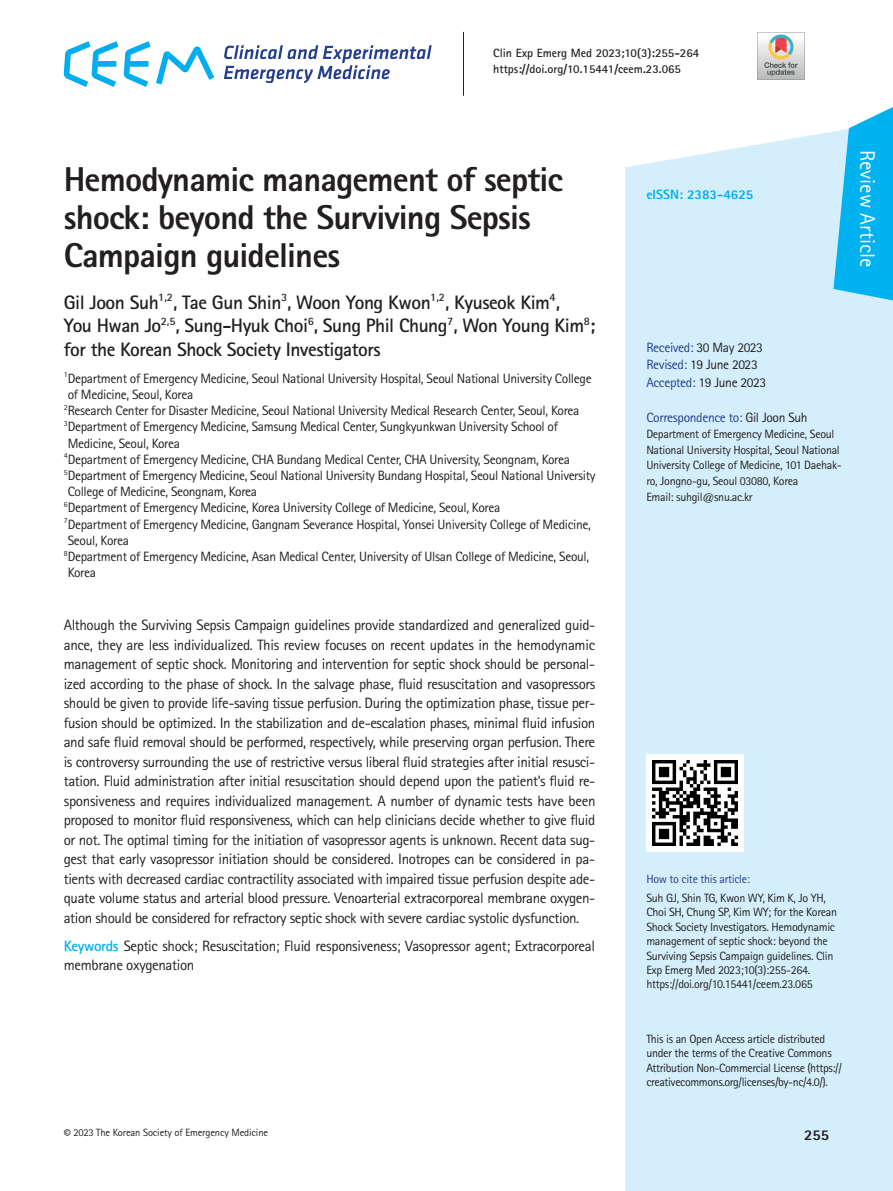
<style>
.page{position:relative;width:893px;height:1191px;background:#fff}
.page>*{position:absolute;margin:0;border:0;box-sizing:border-box;transform-origin:0 0}
.제목{font:800 34.5px/38px "Rotis Sans Serif Std";letter-spacing:-.025em;color:#231f20}
.t1{font:21px "Rotis Sans Serif Std";color:#fff}
.저자{font:700 19.5px/23.4px "Rotis Sans Serif Std";letter-spacing:-.025em;color:#231f20}
.초록{font:15px/19.5px "Rotis Sans Serif Std";letter-spacing:-.025em;color:#231f20;text-align:justify}
.t2{font:800 15px "Rotis Sans Serif Std";color:#231f20}
.소속{font:13.5px/16.2px "Rotis Sans Serif Std";letter-spacing:-.025em;color:#231f20}
.교신저자{font:13.5px "Rotis Sans Serif Std";letter-spacing:-.025em;color:#253f8e}
.교신저자-2{font:13.5px "Rotis Sans Serif Std";letter-spacing:-.025em;color:#231f20}
.t3{font:800 13.5px "Rotis Sans Serif Std";color:#00aeef}
.인용주소본문{font:12px/14.4px "Rotis Sans Serif Std";letter-spacing:-.025em;color:#231f20}
.교신저자-3{font:12px/15.6px "Rotis Sans Serif Std";letter-spacing:-.025em;color:#231f20}
.잡지볼륨{font:700 12px "Rotis Sans Serif Std";color:#231f20}
.인용주소볼드{font:12px "Rotis Sans Serif Std";letter-spacing:-.025em;color:#253f8e}
.t4{font:10.5px "Rotis Sans Serif Std";letter-spacing:-.01em;color:#231f20}
.s1{font-weight:700;color:#00aeef}
.s2{color:#231f20}
.s3{color:#253f8e}
.s4{font-family:"Myriad Pro";font-weight:700}
</style>
<div class="page">
<div style="left:625px;top:131px;width:268px;height:1060px;background:#d4effb"></div>
<svg style="left:833px;top:107px;width:60px;height:193px;background:#31c0f1"></svg>
<svg style="left:64px;top:41px;width:54px;height:46px"></svg>
<svg style="left:124px;top:41px;width:90px;height:46px"></svg>
<svg style="left:224px;top:45px;width:208px;height:38px"></svg>
<hr style="left:463px;top:32px;width:1px;height:64px;background:#231f20">
<div style="left:646px;top:754px;width:98px;height:98px;background:#fff"></div>
<img style="left:653px;top:760px;width:85px;height:85px">
<img style="left:758px;top:32px;width:46px;height:47px">
<p class="잡지볼륨" style="left:493px;top:45px;width:207px">Clin Exp Emerg Med 2023;10(3):255-264</p>
<p class="잡지볼륨" style="left:493px;top:62px;width:189px">https://doi.org/10.15441/ceem.23.065</p>
<p class="제목" style="left:64px;top:160px;width:500px">Hemodynamic management of septic shock: beyond the Surviving Sepsis<br>Campaign guidelines</p>
<p class="저자" style="left:64px;top:290px;width:533px">Gil Joon Suh<sup>1,2</sup>, Tae Gun Shin<sup>3</sup>, Woon Yong Kwon<sup>1,2</sup>, Kyuseok Kim<sup>4</sup>,<br>You Hwan Jo<sup>2,5</sup>, Sung-Hyuk Choi<sup>6</sup>, Sung Phil Chung<sup>7</sup>, Won Young Kim<sup>8</sup>; for the Korean Shock Society Investigators</p>
<p class="소속" style="left:64px;top:370px;width:529px"><sup>1</sup>Department of Emergency Medicine, Seoul National University Hospital, Seoul National University College of Medicine, Seoul, Korea</p>
<p class="소속" style="left:64px;top:402px;width:517px"><sup>2</sup>Research Center for Disaster Medicine, Seoul National University Medical Research Center, Seoul, Korea</p>
<p class="소속" style="left:64px;top:418px;width:496px"><sup>3</sup>Department of Emergency Medicine, Samsung Medical Center, Sungkyunkwan University School of<br>Medicine, Seoul, Korea</p>
<p class="소속" style="left:64px;top:451px;width:508px"><sup>4</sup>Department of Emergency Medicine, CHA Bundang Medical Center, CHA University, Seongnam, Korea</p>
<p class="소속" style="left:64px;top:467px;width:533px"><sup>5</sup>Department of Emergency Medicine, Seoul National University Bundang Hospital, Seoul National University<br>College of Medicine, Seongnam, Korea</p>
<p class="소속" style="left:64px;top:499px;width:438px"><sup>6</sup>Department of Emergency Medicine, Korea University College of Medicine, Seoul, Korea</p>
<p class="소속" style="left:64px;top:516px;width:529px"><sup>7</sup>Department of Emergency Medicine, Gangnam Severance Hospital, Yonsei University College of Medicine,<br>Seoul, Korea</p>
<p class="소속" style="left:64px;top:548px;width:527px"><sup>8</sup>Department of Emergency Medicine, Asan Medical Center, University of Ulsan College of Medicine, Seoul,<br>Korea</p>
<p class="초록" style="left:64px;top:615px;width:533px">Although the Surviving Sepsis Campaign guidelines provide standardized and generalized guid&shy;ance, they are less individualized. This review focuses on recent updates in the hemodynamic management of septic shock. Monitoring and intervention for septic shock should be personal&shy;ized according to the phase of shock. In the salvage phase, fluid resuscitation and vasopressors should be given to provide life-saving tissue perfusion. During the optimization phase, tissue per&shy;fusion should be optimized. In the stabilization and de-escalation phases, minimal fluid infusion and safe fluid removal should be performed, respectively, while preserving organ perfusion. There is controversy surrounding the use of restrictive versus liberal fluid strategies after initial resusci&shy;tation. Fluid administration after initial resuscitation should depend upon the patient’s fluid re&shy;sponsiveness and requires individualized management. A number of dynamic tests have been proposed to monitor fluid responsiveness, which can help clinicians decide whether to give fluid or not. The optimal timing for the initiation of vasopressor agents is unknown. Recent data sug&shy;gest that early vasopressor initiation should be considered. Inotropes can be considered in pa&shy;tients with decreased cardiac contractility associated with impaired tissue perfusion despite ade&shy;quate volume status and arterial blood pressure. Venoarterial extracorporeal membrane oxygen&shy;ation should be considered for refractory septic shock with severe cardiac systolic dysfunction.</p>
<p class="초록" style="left:64px;top:936px;width:533px"><span class="s1">Keywords</span> Septic shock; Resuscitation; Fluid responsiveness; Vasopressor agent; Extracorporeal membrane oxygenation</p>
<p class="t3" style="left:646px;top:185px;width:109px">eISSN: 2383-4625</p>
<p class="교신저자" style="left:646px;top:339px;width:118px">Received: <span class="s2">30 May 2023</span></p>
<p class="교신저자-2" style="left:646px;top:357px;width:113px"><span class="s3">Revised:</span> 19 June 2023</p>
<p class="교신저자-2" style="left:646px;top:374px;width:121px"><span class="s3">Accepted:</span> 19 June 2023</p>
<p class="교신저자" style="left:646px;top:409px;width:163px">Correspondence to: <span class="s2">Gil Joon Suh</span></p>
<p class="교신저자-3" style="left:646px;top:426px;width:197px">Department of Emergency Medicine, Seoul National University Hospital, Seoul National University College of Medicine, 101 Daehak&shy;ro, Jongno-gu, Seoul 03080, Korea</p>
<p class="교신저자-3" style="left:646px;top:489px;width:108px">Email: suhgil@snu.ac.kr</p>
<p class="인용주소볼드" style="left:646px;top:872px;width:105px">How to cite this article:</p>
<p class="인용주소본문" style="left:646px;top:890px;width:192px">Suh GJ, Shin TG, Kwon WY, Kim K, Jo YH, Choi SH, Chung SP, Kim WY; for the Korean Shock Society Investigators. Hemodynamic management of septic shock: beyond the Surviving Sepsis Campaign guidelines. Clin Exp Emerg Med 2023;10(3):255-264. https://doi.org/10.15441/ceem.23.065</p>
<p class="인용주소본문" style="left:646px;top:1031px;width:197px">This is an Open Access article distributed under the terms of the Creative Commons Attribution Non-Commercial License (https:// creativecommons.org/licenses/by-nc/4.0/).</p>
<p class="t4" style="left:64px;top:1126px;width:206px"><span class="s4">©</span> 2023 The Korean Society of Emergency Medicine</p>
<p class="t2" style="left:804px;top:1125px;width:27px">255</p>
<p class="t1" style="left:880px;top:150px;width:119px;rotate:90deg">Review Article</p>
</div>
